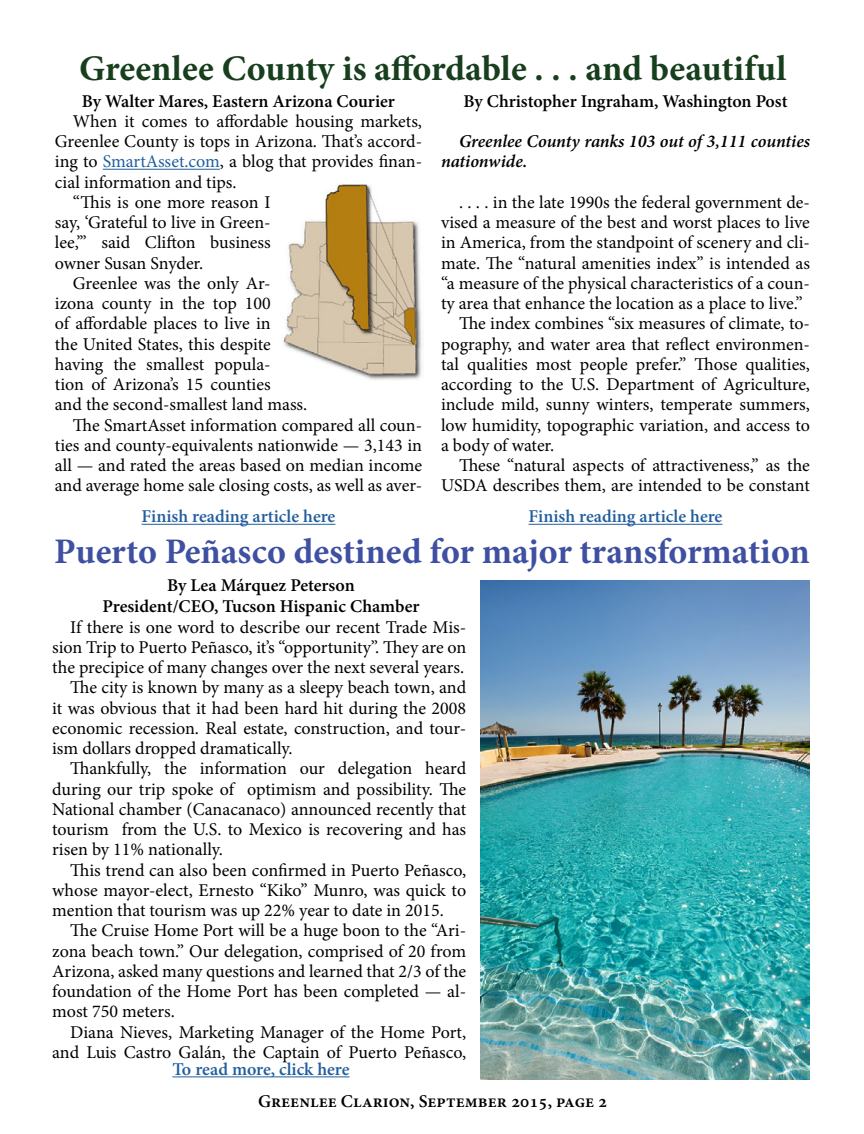
<style>
.page{position:relative;width:864px;height:1134px;background:#fff}
.page>*{position:absolute;margin:0;border:0;box-sizing:border-box;transform-origin:0 0}
.t1{font:700 36px "Minion Pro";color:#3f50a2}
.t2{font:700 36px "Minion Pro";color:#173e1d}
.Paragraph_Style_1{font:18px/20.2px "Minion Pro";letter-spacing:-.005em;color:#000;text-align:justify}
.byline__etc{font:600 18px "Minion Pro";color:#000}
.byline__etc-2{font:600 18px "Minion Pro";letter-spacing:-.005em;color:#215e9e}
.Paragraph_Style_1-2{font:italic 600 18px/20.2px "Minion Pro";letter-spacing:-.005em;color:#000}
.s1{color:#215e9e}
</style>
<div class="page">
<hr style="left:103px;top:169px;width:117px;height:1px;background:#215e9e">
<img style="left:283px;top:184px;width:139px;height:196px">
<hr style="left:142px;top:524px;width:193px;height:1px;background:#215e9e">
<hr style="left:529px;top:524px;width:193px;height:1px;background:#215e9e">
<img style="left:480px;top:580px;width:330px;height:500px">
<hr style="left:172px;top:1076px;width:178px;height:1px;background:#215e9e">
<p class="t2" style="left:79px;top:43px;width:709px">Greenlee County is affordable . . . and beautiful</p>
<p class="byline__etc" style="left:463px;top:88px;width:326px">By Christopher Ingraham, Washington Post</p>
<p class="Paragraph_Style_1-2" style="left:441px;top:131px;width:371px;text-indent:18px">Greenlee County ranks 103 out of 3,111 counties nationwide.</p>
<p class="Paragraph_Style_1" style="left:441px;top:192px;width:371px;text-indent:18px">. . . . in the late 1990s the federal government de&shy;vised a measure of the best and worst places to live in America, from the standpoint of scenery and cli&shy;mate. The “natural amenities index” is intended as “a measure of the physical characteristics of a coun&shy;ty area that enhance the location as a place to live.”</p>
<p class="Paragraph_Style_1" style="left:441px;top:314px;width:371px;text-indent:18px">The index combines “six measures of climate, to&shy;pography, and water area that reflect environmen&shy;tal qualities most people prefer.” Those qualities, according to the U.S. Department of Agriculture, include mild, sunny winters, temperate summers, low humidity, topographic variation, and access to a body of water.</p>
<p class="Paragraph_Style_1" style="left:441px;top:455px;width:370px;text-align:right">These “natural aspects of attractiveness,” as the<br>USDA describes them, are intended to be constant</p>
<p class="byline__etc-2" style="left:529px;top:504px;width:195px">Finish reading article here</p>
<p class="t1" style="left:54px;top:526px;width:757px">Puerto Peñasco destined for major transformation</p>
<p class="byline__etc" style="left:167px;top:573px;width:189px">By Lea Márquez Peterson</p>
<p class="byline__etc" style="left:102px;top:593px;width:319px">President/CEO, Tucson Hispanic Chamber</p>
<p class="Paragraph_Style_1" style="left:52px;top:617px;width:416px;text-indent:18px">If there is one word to describe our recent Trade Mis&shy;sion Trip to Puerto Peñasco, it’s “opportunity”. They are on the precipice of many changes over the next several years.</p>
<p class="Paragraph_Style_1" style="left:52px;top:678px;width:416px;text-indent:18px">The city is known by many as a sleepy beach town, and it was obvious that it had been hard hit during the 2008 economic recession. Real estate, construction, and tour&shy;ism dollars dropped dramatically.</p>
<p class="Paragraph_Style_1" style="left:52px;top:759px;width:416px;text-indent:18px">Thankfully, the information our delegation heard during our trip spoke of optimism and possibility. The National chamber (Canacanaco) announced recently that tourism from the U.S. to Mexico is recovering and has risen by 11% nationally.</p>
<p class="Paragraph_Style_1" style="left:52px;top:860px;width:415px;text-indent:18px">This trend can also been confirmed in Puerto Peñasco, whose mayor-elect, Ernesto “Kiko” Munro, was quick to mention that tourism was up 22% year to date in 2015.</p>
<p class="Paragraph_Style_1" style="left:52px;top:921px;width:416px;text-indent:18px">The Cruise Home Port will be a huge boon to the “Ari&shy;zona beach town.” Our delegation, comprised of 20 from Arizona, asked many questions and learned that 2/3 of the foundation of the Home Port has been completed — al&shy;most 750 meters.</p>
<p class="Paragraph_Style_1" style="left:52px;top:1022px;width:416px;text-align:right">Diana Nieves, Marketing Manager of the Home Port, and Luis Castro Galán, the Captain of Puerto Peñasco,</p>
<p class="byline__etc-2" style="left:172px;top:1057px;width:179px">To read more, click here</p>
<p class="byline__etc" style="left:82px;top:88px;width:315px">By Walter Mares, Eastern Arizona Courier</p>
<p class="Paragraph_Style_1" style="left:55px;top:111px;width:369px;text-indent:18px">When it comes to affordable housing markets, Greenlee County is tops in Arizona. That’s accord&shy;ing to <span class="s1">SmartAsset.com</span>, a blog that provides finan&shy;cial information and tips.</p>
<p class="Paragraph_Style_1" style="left:55px;top:192px;width:217px;text-indent:18px">“This is one more reason I say, ‘Grateful to live in Green&shy;lee,’” said Clifton business owner Susan Snyder.</p>
<p class="Paragraph_Style_1" style="left:55px;top:273px;width:254px;text-align:left;text-indent:18px">Greenlee was the only Ar&shy;izona county in the top 100<br>of affordable places to live in<br>the United States, this despite having the smallest popula-<br>tion of Arizona’s 15 counties<br>and the second-smallest land mass.</p>
<p class="Paragraph_Style_1" style="left:55px;top:415px;width:369px;text-indent:18px">The SmartAsset information compared all coun&shy;ties and county-equivalents nationwide — 3,143 in all — and rated the areas based on median income and average home sale closing costs, as well as aver-</p>
<p class="byline__etc-2" style="left:142px;top:504px;width:195px">Finish reading article here</p>
<p class="byline__etc" style="left:258px;top:1089px;width:351px">Greenlee Clarion, September 2015, page 2</p>
</div>
